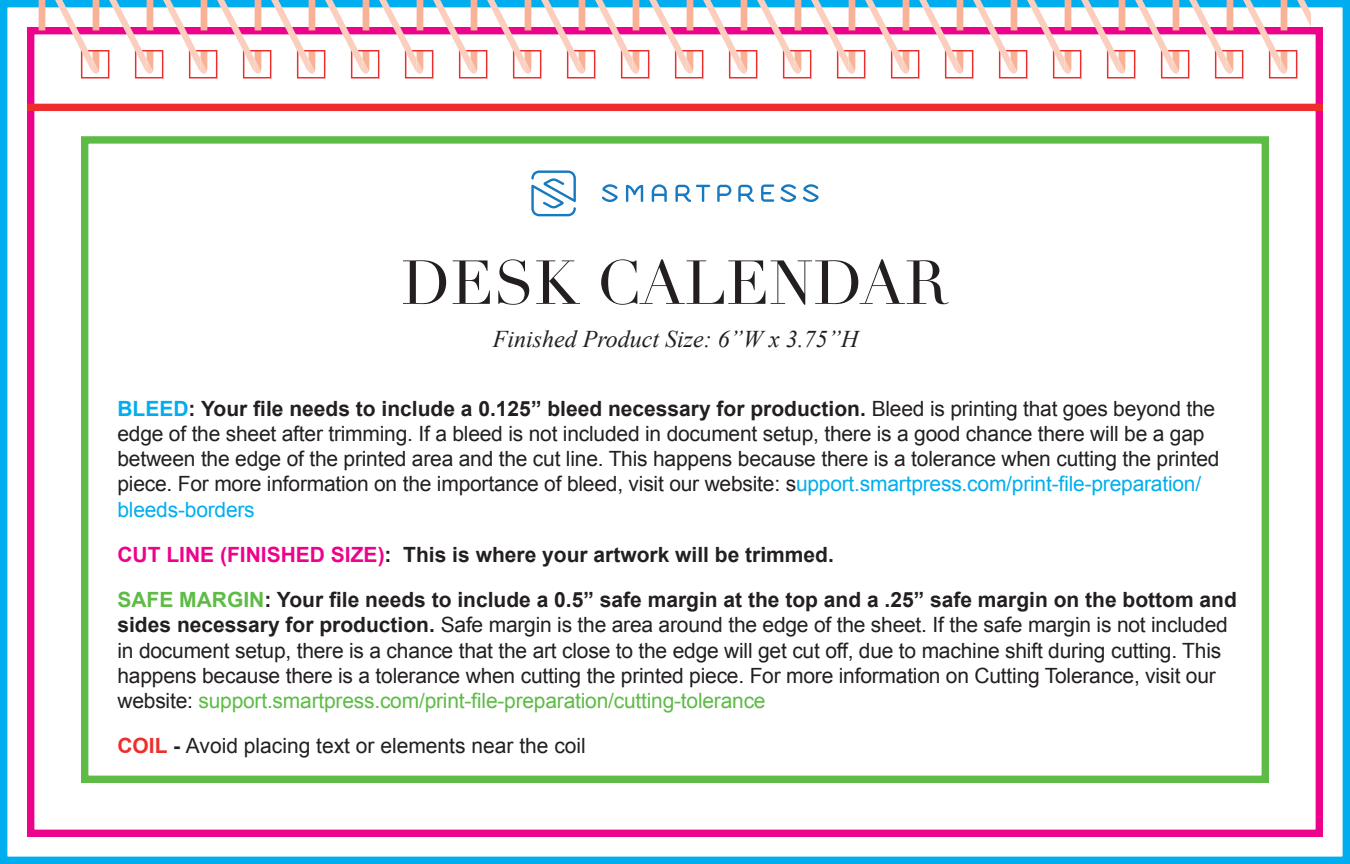
<style>
.page{position:relative;width:1350px;height:864px;background:#fff}
.page>*{position:absolute;margin:0;border:0;box-sizing:border-box;transform-origin:0 0}
.t1{font:italic 24px "Times New Roman";color:#231f20}
.t2{font:21px/25.2px "Arial";letter-spacing:-.01em;color:#231f20}
.t3{font:700 21px/45.3px "Arial";color:#231f20}
.s1{font-weight:700;color:#00aeef}
.s2{font-weight:700}
.s3{color:#00aeef}
.s4{color:#ed028c}
.s5{color:#5dbb46}
.s6{font-weight:700;color:#ee2e2c}
</style>
<div class="page">
<div style="left:0;top:0;width:1350px;height:864px;border:7px solid #00aeef"></div>
<div style="left:27px;top:27px;width:1296px;height:810px;border:7px solid #ed028c"></div>
<div style="left:81px;top:136px;width:1188px;height:647px;border:7px solid #5dbb46"></div>
<svg style="left:403px;top:259px;width:546px;height:46px"></svg>
<div style="left:27px;top:104px;width:1296px;height:7px;background:#ee2e2c"></div>
<div style="left:81px;top:50px;width:28px;height:29px;border:2px solid #ee2e2c"></div>
<div style="left:135px;top:50px;width:28px;height:29px;border:2px solid #ee2e2c"></div>
<div style="left:189px;top:50px;width:28px;height:29px;border:2px solid #ee2e2c"></div>
<div style="left:243px;top:50px;width:28px;height:29px;border:2px solid #ee2e2c"></div>
<div style="left:297px;top:50px;width:28px;height:29px;border:2px solid #ee2e2c"></div>
<div style="left:351px;top:50px;width:28px;height:29px;border:2px solid #ee2e2c"></div>
<div style="left:405px;top:50px;width:28px;height:29px;border:2px solid #ee2e2c"></div>
<div style="left:459px;top:50px;width:28px;height:29px;border:2px solid #ee2e2c"></div>
<div style="left:513px;top:50px;width:28px;height:29px;border:2px solid #ee2e2c"></div>
<div style="left:567px;top:50px;width:28px;height:29px;border:2px solid #ee2e2c"></div>
<div style="left:621px;top:50px;width:28px;height:29px;border:2px solid #ee2e2c"></div>
<div style="left:675px;top:50px;width:28px;height:29px;border:2px solid #ee2e2c"></div>
<div style="left:729px;top:50px;width:28px;height:29px;border:2px solid #ee2e2c"></div>
<div style="left:783px;top:50px;width:28px;height:29px;border:2px solid #ee2e2c"></div>
<div style="left:837px;top:50px;width:28px;height:29px;border:2px solid #ee2e2c"></div>
<div style="left:891px;top:50px;width:28px;height:29px;border:2px solid #ee2e2c"></div>
<div style="left:945px;top:50px;width:28px;height:29px;border:2px solid #ee2e2c"></div>
<div style="left:999px;top:50px;width:28px;height:29px;border:2px solid #ee2e2c"></div>
<div style="left:1053px;top:50px;width:28px;height:29px;border:2px solid #ee2e2c"></div>
<div style="left:1107px;top:50px;width:28px;height:29px;border:2px solid #ee2e2c"></div>
<div style="left:1161px;top:50px;width:28px;height:29px;border:2px solid #ee2e2c"></div>
<div style="left:1215px;top:50px;width:28px;height:29px;border:2px solid #ee2e2c"></div>
<div style="left:1269px;top:50px;width:28px;height:29px;border:2px solid #ee2e2c"></div>
<svg style="left:39px;top:0;width:1272px;height:74px"></svg>
<svg style="left:531px;top:170px;width:45px;height:46px"></svg>
<svg style="left:761px;top:184px;width:13px;height:18px"></svg>
<svg style="left:717px;top:185px;width:14px;height:17px"></svg>
<svg style="left:675px;top:185px;width:35px;height:17px"></svg>
<svg style="left:738px;top:185px;width:16px;height:17px"></svg>
<svg style="left:652px;top:184px;width:15px;height:18px"></svg>
<svg style="left:602px;top:184px;width:16px;height:18px"></svg>
<svg style="left:780px;top:184px;width:17px;height:18px"></svg>
<svg style="left:803px;top:184px;width:16px;height:18px"></svg>
<svg style="left:626px;top:185px;width:17px;height:17px"></svg>
<p class="t1" style="left:493px;top:322px;width:367px">Finished Product Size: 6”W x 3.75”H</p>
<p class="t2" style="left:117px;top:396px;width:1104px"><span class="s1">BLEED</span><span class="s2">: Your file needs to include a 0.125” bleed necessary for production.</span> Bleed is printing that goes beyond the edge of the sheet after trimming. If a bleed is not included in document setup, there is a good chance there will be a gap between the edge of the printed area and the cut line. This happens because there is a tolerance when cutting the printed piece. For more information on the importance of bleed, visit our website: s<span class="s3">upport.smartpress.com/print-file-preparation/ bleeds-borders</span></p>
<p class="t3" style="left:117px;top:533px;width:1121px"><span class="s4">CUT LINE (FINISHED SIZE)</span>: This is where your artwork will be trimmed.<br><span class="s5">SAFE MARGIN</span>: Your file needs to include a 0.5” safe margin at the top and a .25” safe margin on the bottom and</p>
<p class="t2" style="left:117px;top:613px;width:1112px"><span class="s2">sides necessary for production.</span> Safe margin is the area around the edge of the sheet. If the safe margin is not included in document setup, there is a chance that the art close to the edge will get cut off, due to machine shift during cutting. This happens because there is a tolerance when cutting the printed piece. For more information on Cutting Tolerance, visit our website: <span class="s5">support.smartpress.com/print-file-preparation/cutting-tolerance</span></p>
<p class="t2" style="left:117px;top:734px;width:470px"><span class="s6">COIL</span> <span class="s2">-</span> Avoid placing text or elements near the coil</p>
</div>
